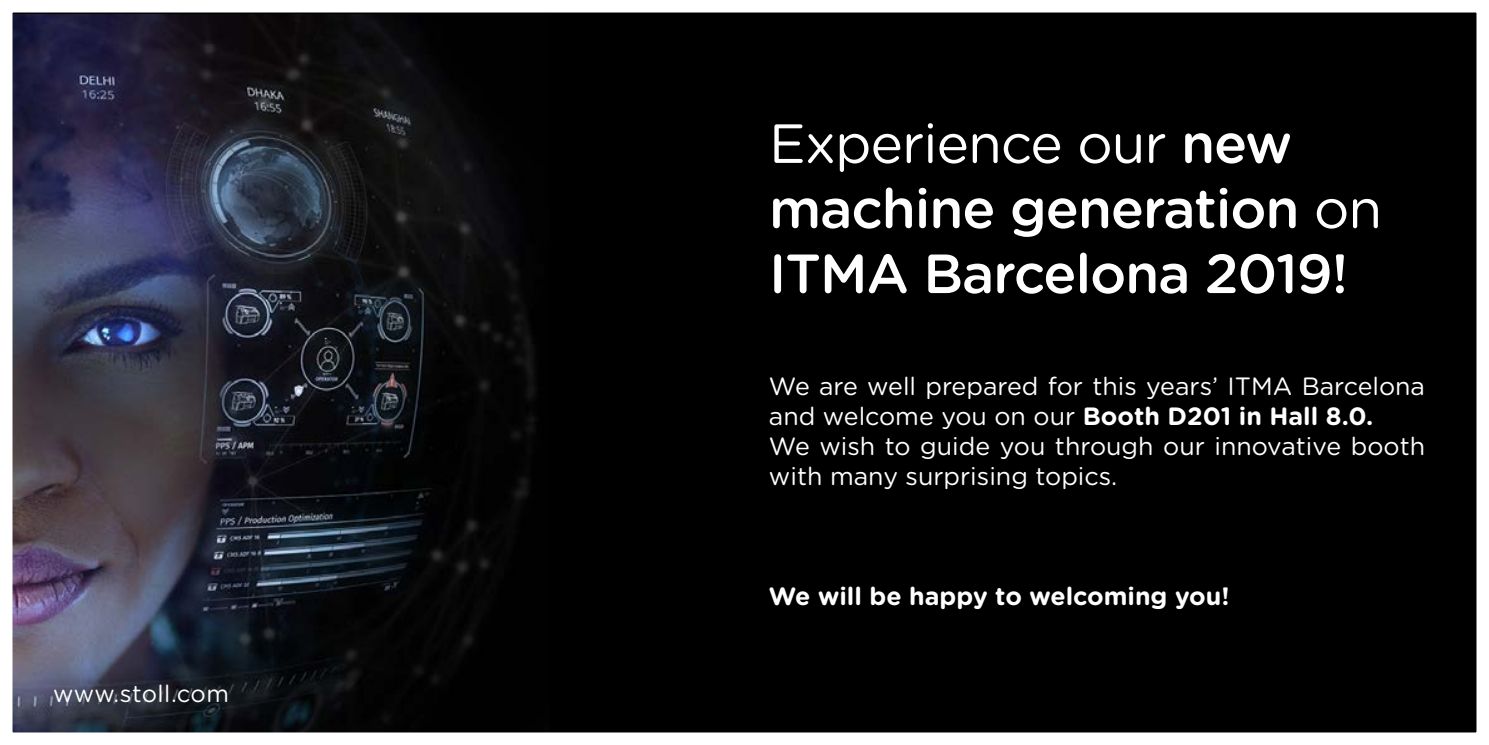
<style>
.page{position:relative;width:1489px;height:745px;background:#fff}
.page>*{position:absolute;margin:0;border:0;box-sizing:border-box;transform-origin:0 0}
.t1{font:500 55px/65px "Gotham Rounded";letter-spacing:-.02em;color:#fff}
.t2{font:25px/30px "Gotham Rounded";color:#fff}
.t3{font:700 25px "Gotham Rounded";color:#fff}
.t4{font:23.75px "Gotham Rounded";letter-spacing:.01em;color:#fff}
.s1{font-weight:400}
.s2{font-weight:700}
</style>
<div class="page">
<div style="left:6px;top:6px;width:1476px;height:732px;background:#000"></div>
<img style="left:13px;top:14px;width:523px;height:717px">
<div style="left:0;top:0;width:1488px;height:744px;border:12px solid #fff"></div>
<p class="t4" style="left:53px;top:676px;width:177px">www.stoll.com</p>
<h1 class="t1" style="left:769px;top:108px;width:614px"><span class="s1">Experience our</span> new machine generation <span class="s1">on<br></span>ITMA Barcelona 2019!</h1>
<p class="t2" style="left:769px;top:370px;width:657px">We are well prepared for this years’ ITMA Barcelona and welcome you on our <span class="s2">Booth D201 in Hall 8.0.<br></span>We wish to guide you through our innovative booth with many surprising topics.</p>
<p class="t3" style="left:769px;top:578px;width:462px">We will be happy to welcoming you!</p>
</div>
